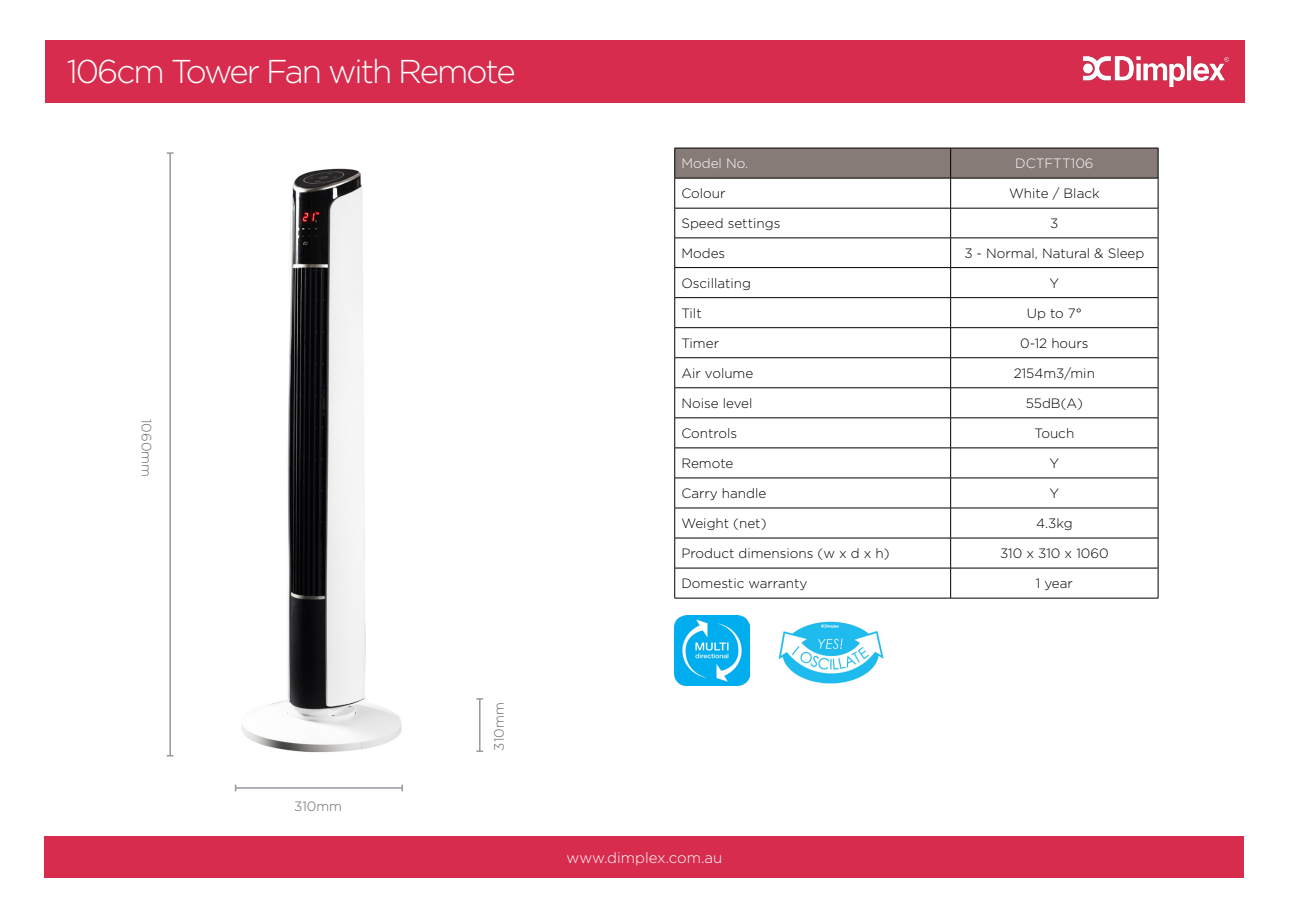
<style>
.page{position:relative;width:1289px;height:919px;background:#fff}
.page>*{position:absolute;margin:0;border:0;box-sizing:border-box;transform-origin:0 0}
.t1{font:300 33px "Gotham";letter-spacing:-.06em;color:#fff}
.t2{font:300 15px "Gotham";color:#fff}
.t3{font:300 13.5px "Gotham";color:#000}
.t4{font:300 13.5px "Gotham";color:#fff}
.t5{font:300 13.5px "Gotham";color:#66676c}
</style>
<div class="page">
<div style="left:45px;top:836px;width:1198px;height:42px;background:#d82c4e"></div>
<div style="left:45px;top:40px;width:1198px;height:63px;background:#d82c4e"></div>
<img style="left:1083px;top:57px;width:145px;height:29px">
<img style="left:241px;top:168px;width:238px;height:585px">
<hr style="left:169px;top:153px;width:2px;height:602px;background:#9798a0">
<hr style="left:236px;top:787px;width:166px;height:1px;background:#9798a0">
<svg style="left:401px;top:784px;width:2px;height:7px"></svg>
<hr style="left:479px;top:698px;width:1px;height:53px;background:#9798a0">
<svg style="left:476px;top:750px;width:7px;height:2px"></svg>
<div style="left:675px;top:149px;width:482px;height:29px;background:#867b76"></div>
<hr style="left:674px;top:148px;width:276px;height:1px;background:#000">
<hr style="left:674px;top:148px;width:1px;height:30px;background:#000">
<hr style="left:950px;top:148px;width:208px;height:1px;background:#000">
<hr style="left:950px;top:148px;width:1px;height:30px;background:#000">
<hr style="left:1157px;top:148px;width:1px;height:30px;background:#000">
<hr style="left:674px;top:178px;width:276px;height:1px;background:#000">
<hr style="left:674px;top:178px;width:1px;height:30px;background:#000">
<hr style="left:950px;top:178px;width:208px;height:1px;background:#000">
<hr style="left:950px;top:178px;width:1px;height:30px;background:#000">
<hr style="left:1157px;top:178px;width:1px;height:30px;background:#000">
<hr style="left:674px;top:208px;width:276px;height:1px;background:#000">
<hr style="left:674px;top:208px;width:1px;height:30px;background:#000">
<hr style="left:950px;top:208px;width:208px;height:1px;background:#000">
<hr style="left:950px;top:208px;width:1px;height:30px;background:#000">
<hr style="left:1157px;top:208px;width:1px;height:30px;background:#000">
<hr style="left:674px;top:237px;width:276px;height:1px;background:#000">
<hr style="left:950px;top:237px;width:208px;height:1px;background:#000">
<hr style="left:674px;top:538px;width:1px;height:30px;background:#000">
<hr style="left:674px;top:568px;width:1px;height:30px;background:#000">
<svg style="left:674px;top:238px;width:484px;height:299px"></svg>
<hr style="left:950px;top:538px;width:1px;height:30px;background:#000">
<hr style="left:1157px;top:538px;width:1px;height:30px;background:#000">
<hr style="left:950px;top:568px;width:1px;height:30px;background:#000">
<hr style="left:1157px;top:568px;width:1px;height:30px;background:#000">
<hr style="left:674px;top:507px;width:276px;height:1px;background:#000">
<hr style="left:950px;top:507px;width:208px;height:1px;background:#000">
<hr style="left:674px;top:537px;width:276px;height:1px;background:#000">
<hr style="left:950px;top:537px;width:208px;height:1px;background:#000">
<hr style="left:674px;top:567px;width:276px;height:1px;background:#000">
<hr style="left:950px;top:567px;width:208px;height:1px;background:#000">
<hr style="left:674px;top:598px;width:276px;height:1px;background:#000">
<hr style="left:950px;top:598px;width:208px;height:1px;background:#000">
<img style="left:674px;top:615px;width:75px;height:70px">
<img style="left:778px;top:621px;width:106px;height:63px">
<p class="t1" style="left:67px;top:53px;width:450px">106cm Tower Fan with Remote</p>
<p class="t5" style="left:154px;top:419px;width:60px;rotate:90deg">1060mm</p>
<p class="t5" style="left:294px;top:799px;width:50px">310mm</p>
<p class="t5" style="left:491px;top:750px;width:50px;rotate:-90deg">310mm</p>
<p class="t4" style="left:681px;top:156px;width:68px">Model No.</p>
<p class="t4" style="left:1015px;top:156px;width:80px">DCTFTT106</p>
<p class="t3" style="left:681px;top:186px;width:46px">Colour</p>
<p class="t3" style="left:1009px;top:186px;width:92px">White / Black</p>
<p class="t3" style="left:681px;top:216px;width:100px">Speed settings</p>
<p class="t3" style="left:1050px;top:216px;width:10px">3</p>
<p class="t3" style="left:681px;top:245px;width:45px">Modes</p>
<p class="t3" style="left:964px;top:245px;width:182px">3 - Normal, Natural &amp; Sleep</p>
<p class="t3" style="left:681px;top:275px;width:71px">Oscillating</p>
<p class="t3" style="left:1049px;top:275px;width:11px">Y</p>
<p class="t3" style="left:681px;top:305px;width:22px">Tilt</p>
<p class="t3" style="left:1026px;top:305px;width:57px">Up to 7°</p>
<p class="t3" style="left:681px;top:335px;width:39px">Timer</p>
<p class="t3" style="left:1020px;top:335px;width:70px">0-12 hours</p>
<p class="t3" style="left:681px;top:365px;width:73px">Air volume</p>
<p class="t3" style="left:1013px;top:365px;width:83px">2154m3/min</p>
<p class="t3" style="left:681px;top:395px;width:72px">Noise level</p>
<p class="t3" style="left:1025px;top:395px;width:59px">55dB(A)</p>
<p class="t3" style="left:681px;top:425px;width:57px">Controls</p>
<p class="t3" style="left:1034px;top:425px;width:41px">Touch</p>
<p class="t3" style="left:681px;top:455px;width:54px">Remote</p>
<p class="t3" style="left:1049px;top:455px;width:11px">Y</p>
<p class="t3" style="left:681px;top:485px;width:86px">Carry handle</p>
<p class="t3" style="left:1049px;top:485px;width:11px">Y</p>
<p class="t3" style="left:681px;top:515px;width:87px">Weight (net)</p>
<p class="t3" style="left:1036px;top:515px;width:38px">4.3kg</p>
<p class="t3" style="left:681px;top:546px;width:210px">Product dimensions (w x d x h)</p>
<p class="t3" style="left:1000px;top:546px;width:110px">310 x 310 x 1060</p>
<p class="t3" style="left:681px;top:576px;width:127px">Domestic warranty</p>
<p class="t3" style="left:1035px;top:576px;width:39px">1 year</p>
<p class="t2" style="left:566px;top:849px;width:157px">www.dimplex.com.au</p>
</div>
